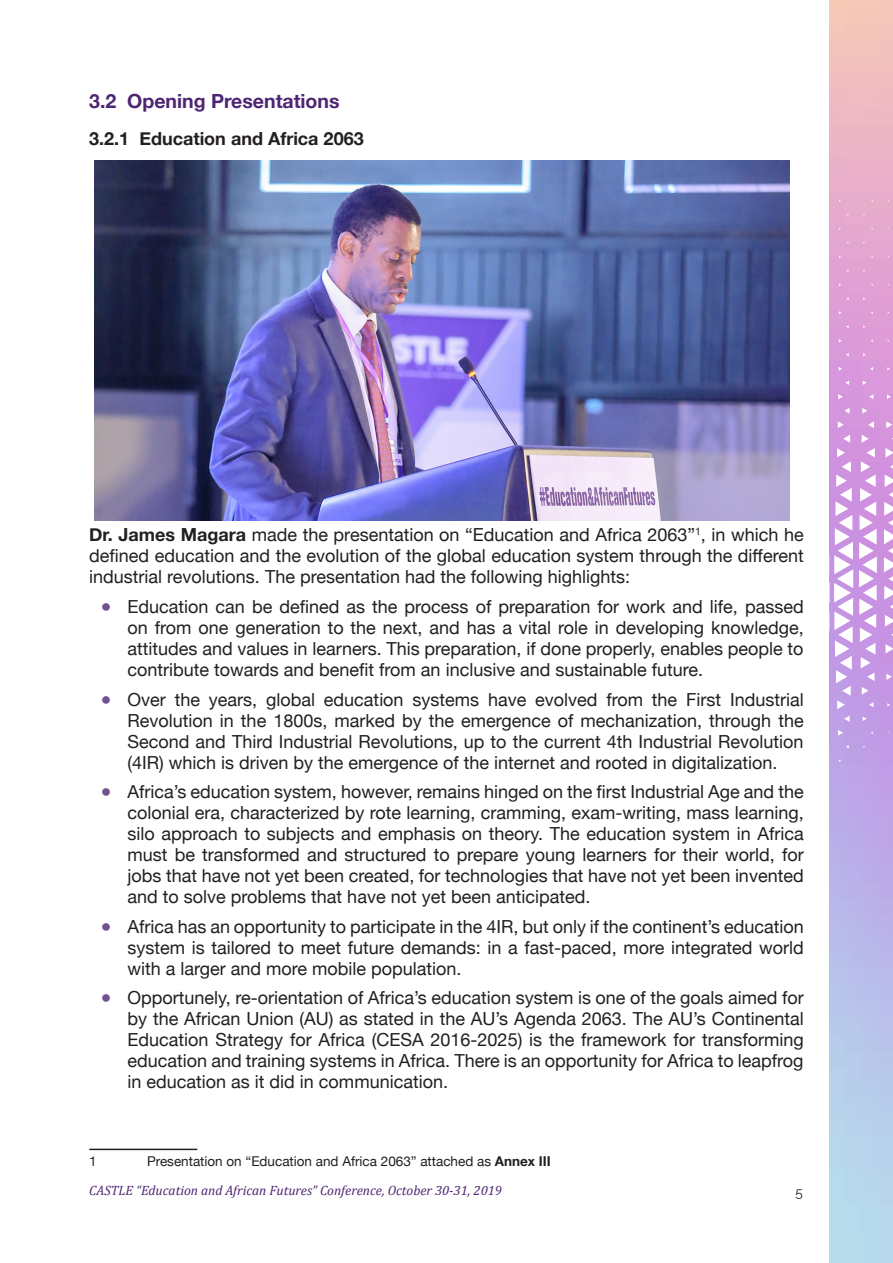
<style>
.page{position:relative;width:893px;height:1263px;background:#fff}
.page>*{position:absolute;margin:0;border:0;box-sizing:border-box;transform-origin:0 0}
.t1{font:700 19.5px "Helvetica Neue";color:#4e2573}
.t2{font:18px/21px "Helvetica Neue";color:#231f20;text-align:justify}
.t3{font:700 18px "Helvetica Neue";color:#231f20}
.t4{font:italic 13.5px "Cambria";color:#4e2573}
.t5{font:13.5px "Helvetica Neue";color:#231f20}
.t6{font:13.5px "Raleway";color:#231f20}
.s1{font-weight:700}
.s2{font-weight:700;color:#71518f}
</style>
<div class="page">
<svg style="left:830px;top:0;width:63px;height:1263px;background:#ccb3dd"></svg>
<svg style="left:885px;top:615px;width:8px;height:12px"></svg>
<svg style="left:885px;top:644px;width:8px;height:9px"></svg>
<svg style="left:886px;top:674px;width:6px;height:6px"></svg>
<svg style="left:862px;top:687px;width:6px;height:8px"></svg>
<svg style="left:869px;top:702px;width:4px;height:5px"></svg>
<svg style="left:863px;top:716px;width:4px;height:5px"></svg>
<svg style="left:884px;top:474px;width:9px;height:135px"></svg>
<svg style="left:844px;top:716px;width:6px;height:6px"></svg>
<svg style="left:885px;top:448px;width:8px;height:9px"></svg>
<svg style="left:838px;top:730px;width:5px;height:6px"></svg>
<svg style="left:886px;top:421px;width:6px;height:7px"></svg>
<svg style="left:887px;top:394px;width:4px;height:5px"></svg>
<svg style="left:868px;top:421px;width:6px;height:7px"></svg>
<svg style="left:859px;top:435px;width:18px;height:246px"></svg>
<svg style="left:869px;top:394px;width:4px;height:5px"></svg>
<svg style="left:862px;top:408px;width:5px;height:6px"></svg>
<svg style="left:863px;top:381px;width:3px;height:4px"></svg>
<svg style="left:844px;top:408px;width:5px;height:6px"></svg>
<svg style="left:838px;top:421px;width:6px;height:7px"></svg>
<svg style="left:829px;top:435px;width:24px;height:275px"></svg>
<svg style="left:845px;top:380px;width:4px;height:5px"></svg>
<svg style="left:838px;top:394px;width:5px;height:5px"></svg>
<svg style="left:839px;top:367px;width:3px;height:4px"></svg>
<hr style="left:89px;top:1148px;width:108px;height:2px;background:#231f20">
<img style="left:95px;top:161px;width:695px;height:360px">
<p class="t1" style="left:89px;top:86px;width:252px">3.2 Opening Presentations</p>
<p class="t3" style="left:89px;top:124px;width:276px">3.2.1 Education and Africa 2063</p>
<p class="t2" style="left:89px;top:526px;width:716px"><span class="s1">Dr. James Magara</span> made the presentation on “Education and Africa 2063”<sup>1</sup>, in which he defined education and the evolution of the global education system through the different industrial revolutions. The presentation had the following highlights:</p>
<p class="t2" style="left:128px;top:597px;width:678px;text-indent:-27px"><span class="s2">●</span> Education can be defined as the process of preparation for work and life, passed on from one generation to the next, and has a vital role in developing knowledge, attitudes and values in learners. This preparation, if done properly, enables people to contribute towards and benefit from an inclusive and sustainable future.</p>
<p class="t2" style="left:128px;top:690px;width:678px;text-indent:-27px"><span class="s2">●</span> Over the years, global education systems have evolved from the First Industrial Revolution in the 1800s, marked by the emergence of mechanization, through the Second and Third Industrial Revolutions, up to the current 4th Industrial Revolution (4IR) which is driven by the emergence of the internet and rooted in digitalization.</p>
<p class="t2" style="left:128px;top:782px;width:678px;text-indent:-27px"><span class="s2">●</span> Africa’s education system, however, remains hinged on the first Industrial Age and the colonial era, characterized by rote learning, cramming, exam-writing, mass learning, silo approach to subjects and emphasis on theory. The education system in Africa must be transformed and structured to prepare young learners for their world, for jobs that have not yet been created, for technologies that have not yet been invented and to solve problems that have not yet been anticipated.</p>
<p class="t2" style="left:128px;top:917px;width:678px;text-indent:-27px"><span class="s2">●</span> Africa has an opportunity to participate in the 4IR, but only if the continent’s education system is tailored to meet future demands: in a fast-paced, more integrated world with a larger and more mobile population.</p>
<p class="t2" style="left:128px;top:988px;width:678px;text-indent:-27px"><span class="s2">●</span> Opportunely, re-orientation of Africa’s education system is one of the goals aimed for by the African Union (AU) as stated in the AU’s Agenda 2063. The AU’s Continental Education Strategy for Africa (CESA 2016-2025) is the framework for transforming education and training systems in Africa. There is an opportunity for Africa to leapfrog in education as it did in communication.</p>
<p class="t5" style="left:89px;top:1151px;width:9px">1</p>
<p class="t5" style="left:147px;top:1151px;width:405px">Presentation on “Education and Africa 2063” attached as <span class="s1">Annex III</span></p>
<p class="t4" style="left:89px;top:1181px;width:414px">CASTLE “Education and African Futures” Conference, October 30-31, 2019</p>
<p class="t6" style="left:795px;top:1184px;width:9px">5</p>
</div>
